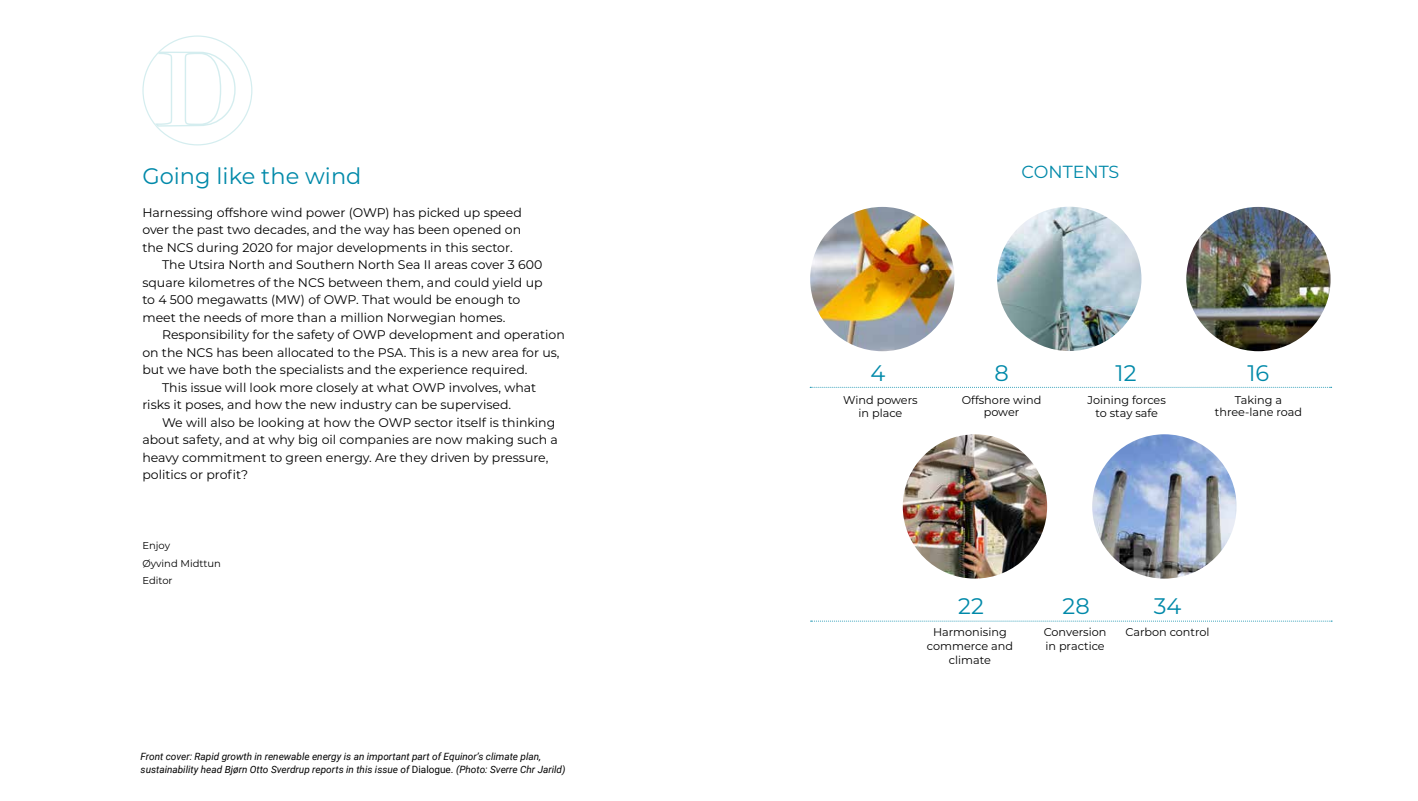
<style>
.page{position:relative;width:1418px;height:801px;background:#fff}
.page>*{position:absolute;margin:0;border:0;box-sizing:border-box;transform-origin:0 0}
.t1{font:22.5px "Montserrat";color:#0089a9}
.t2{font:17.5px "Montserrat";color:#0089a9}
.t3{font:12.5px "Montserrat";color:#000}
.t4{font:11.25px/13.8px "Montserrat";color:#000;text-align:center}
.t5{font:italic 10px/13.8px "Roboto";color:#000}
.t6{font:10px/17.5px "Montserrat";color:#000}
.s1{font-style:normal}
</style>
<div class="page">
<svg style="left:154px;top:51px;width:82px;height:76px"></svg>
<img style="left:997px;top:207px;width:144px;height:144px;border-radius:72px">
<img style="left:902px;top:434px;width:145px;height:144px;border-radius:72px">
<img style="left:1092px;top:434px;width:144px;height:144px;border-radius:72px">
<img style="left:810px;top:207px;width:144px;height:144px;border-radius:72px">
<img style="left:1186px;top:207px;width:144px;height:144px;border-radius:72px">
<svg style="left:810px;top:387px;width:521px;height:1px"></svg>
<svg style="left:810px;top:620px;width:521px;height:1px"></svg>
<h1 class="t1" style="left:142px;top:161px;width:221px">Going like the wind</h1>
<p class="t3" style="left:142px;top:203px;width:381px">Harnessing offshore wind power (OWP) has picked up speed</p>
<p class="t3" style="left:142px;top:221px;width:380px">over the past two decades, and the way has been opened on</p>
<p class="t3" style="left:142px;top:238px;width:372px">the NCS during 2020 for major developments in this sector.</p>
<p class="t3" style="left:162px;top:256px;width:382px">The Utsira North and Southern North Sea II areas cover 3 600</p>
<p class="t3" style="left:142px;top:273px;width:402px">square kilometres of the NCS between them, and could yield up</p>
<p class="t3" style="left:142px;top:291px;width:379px">to 4 500 megawatts (MW) of OWP. That would be enough to</p>
<p class="t3" style="left:142px;top:308px;width:364px">meet the needs of more than a million Norwegian homes.</p>
<p class="t3" style="left:162px;top:326px;width:404px">Responsibility for the safety of OWP development and operation</p>
<p class="t3" style="left:142px;top:343px;width:418px">on the NCS has been allocated to the PSA. This is a new area for us,</p>
<p class="t3" style="left:142px;top:361px;width:387px">but we have both the specialists and the experience required.</p>
<p class="t3" style="left:162px;top:378px;width:376px">This issue will look more closely at what OWP involves, what</p>
<p class="t3" style="left:142px;top:396px;width:370px">risks it poses, and how the new industry can be supervised.</p>
<p class="t3" style="left:162px;top:413px;width:395px">We will also be looking at how the OWP sector itself is thinking</p>
<p class="t3" style="left:142px;top:431px;width:417px">about safety, and at why big oil companies are now making such a</p>
<p class="t3" style="left:142px;top:448px;width:407px">heavy commitment to green energy. Are they driven by pressure,</p>
<p class="t3" style="left:142px;top:466px;width:107px">politics or profit?</p>
<p class="t6" style="left:142px;top:536px;width:80px">Enjoy<br>Øyvind Midttun<br>Editor</p>
<p class="t5" style="left:141px;top:749px;width:426px">Front cover: Rapid growth in renewable energy is an important part of Equinor’s climate plan, sustainability head Bjørn Otto Sverdrup reports in this issue of <span class="s1">Dialogue.</span> (Photo: Sverre Chr Jarild)</p>
<h2 class="t2" style="left:1021px;top:160px;width:99px">CONTENTS</h2>
<h1 class="t1" style="left:870px;top:358px;width:16px">4</h1>
<p class="t4" style="left:843px;top:392px;width:76px">Wind powers in place</p>
<h1 class="t1" style="left:994px;top:358px;width:16px">8</h1>
<p class="t4" style="left:961px;top:393px;width:81px;line-height:12.1px">Offshore wind power</p>
<h1 class="t1" style="left:1115px;top:358px;width:22px">12</h1>
<p class="t4" style="left:1087px;top:392px;width:80px">Joining forces to stay safe</p>
<h1 class="t1" style="left:1247px;top:358px;width:23px">16</h1>
<p class="t4" style="left:1214px;top:393px;width:89px;line-height:12.1px">Taking a three-lane road</p>
<h1 class="t1" style="left:958px;top:590px;width:27px">22</h1>
<p class="t4" style="left:926px;top:625px;width:88px">Harmonising commerce and climate</p>
<h1 class="t1" style="left:1062px;top:590px;width:29px">28</h1>
<p class="t4" style="left:1043px;top:625px;width:64px;text-align:left">Conversion in practice</p>
<h1 class="t1" style="left:1153px;top:590px;width:29px">34</h1>
<p class="t4" style="left:1125px;top:625px;width:86px">Carbon control</p>
</div>
